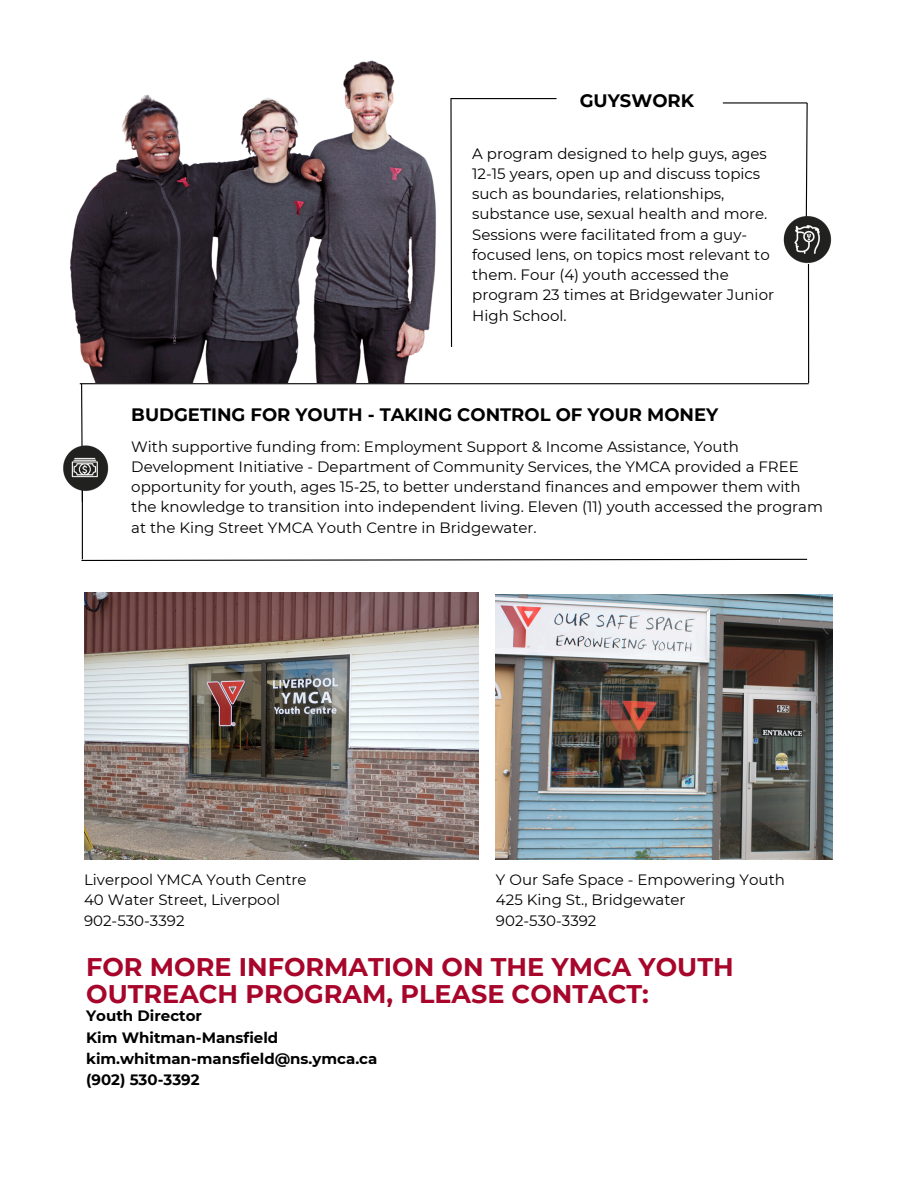
<style>
.page{position:relative;width:918px;height:1188px;background:#fff}
.page>*{position:absolute;margin:0;border:0;box-sizing:border-box;transform-origin:0 0}
.t1{font:700 25.5px/27px "Montserrat";color:#a8052b}
.t2{font:700 18px "Montserrat";color:#000}
.t3{font:15px/20.2px "Montserrat";color:#000}
.t4{font:15px "Montserrat";color:#000001}
.t5{font:700 15px/21.3px "Montserrat";color:#000}
</style>
<div class="page">
<hr style="left:451px;top:98px;width:106px;height:1px;background:#000">
<hr style="left:723px;top:102px;width:84px;height:2px;background:#000">
<svg style="left:805px;top:102px;width:3px;height:114px"></svg>
<hr style="left:808px;top:264px;width:1px;height:119px;background:#000">
<img style="left:783px;top:216px;width:49px;height:48px">
<svg style="left:81px;top:558px;width:727px;height:3px"></svg>
<svg style="left:80px;top:384px;width:4px;height:119px"></svg>
<hr style="left:82px;top:488px;width:1px;height:71px;background:#000">
<img style="left:70px;top:60px;width:425px;height:323px">
<hr style="left:80px;top:383px;width:729px;height:1px;background:#000">
<img style="left:84px;top:593px;width:395px;height:266px">
<img style="left:496px;top:594px;width:336px;height:266px">
<img style="left:63px;top:443px;width:46px;height:49px">
<p class="t2" style="left:580px;top:90px;width:116px">GUYSWORK</p>
<p class="t3" style="left:472px;top:143px;width:303px">A program designed to help guys, ages 12-15 years, open up and discuss topics such as boundaries, relationships, substance use, sexual health and more.<br>Sessions were facilitated from a guy&shy;focused lens, on topics most relevant to them. Four (4) youth accessed the program 23 times at Bridgewater Junior High School.</p>
<p class="t2" style="left:131px;top:404px;width:589px">BUDGETING FOR YOUTH - TAKING CONTROL OF YOUR MONEY</p>
<p class="t3" style="left:131px;top:436px;width:693px">With supportive funding from: Employment Support &amp; Income Assistance, Youth Development Initiative - Department of Community Services, the YMCA provided a FREE opportunity for youth, ages 15-25, to better understand finances and empower them with the knowledge to transition into independent living. Eleven (11) youth accessed the program at the King Street YMCA Youth Centre in Bridgewater.</p>
<p class="t4" style="left:496px;top:871px;width:290px">Y Our Safe Space - Empowering Youth</p>
<p class="t4" style="left:496px;top:891px;width:191px">425 King St., Bridgewater</p>
<h1 class="t4" style="left:496px;top:911px;width:102px">902-530-3392</h1>
<h3 class="t1" style="left:86px;top:953px;width:649px">FOR MORE INFORMATION ON THE YMCA YOUTH<br>OUTREACH PROGRAM, PLEASE CONTACT:</h3>
<p class="t4" style="left:84px;top:871px;width:224px">Liverpool YMCA Youth Centre</p>
<p class="t4" style="left:84px;top:891px;width:198px">40 Water Street, Liverpool</p>
<p class="t4" style="left:84px;top:911px;width:102px">902-530-3392</p>
<p class="t5" style="left:86px;top:1005px;width:293px">Youth Director<br>Kim Whitman-Mansfield kim.whitman-mansfield@ns.ymca.ca (902) 530-3392</p>
</div>
